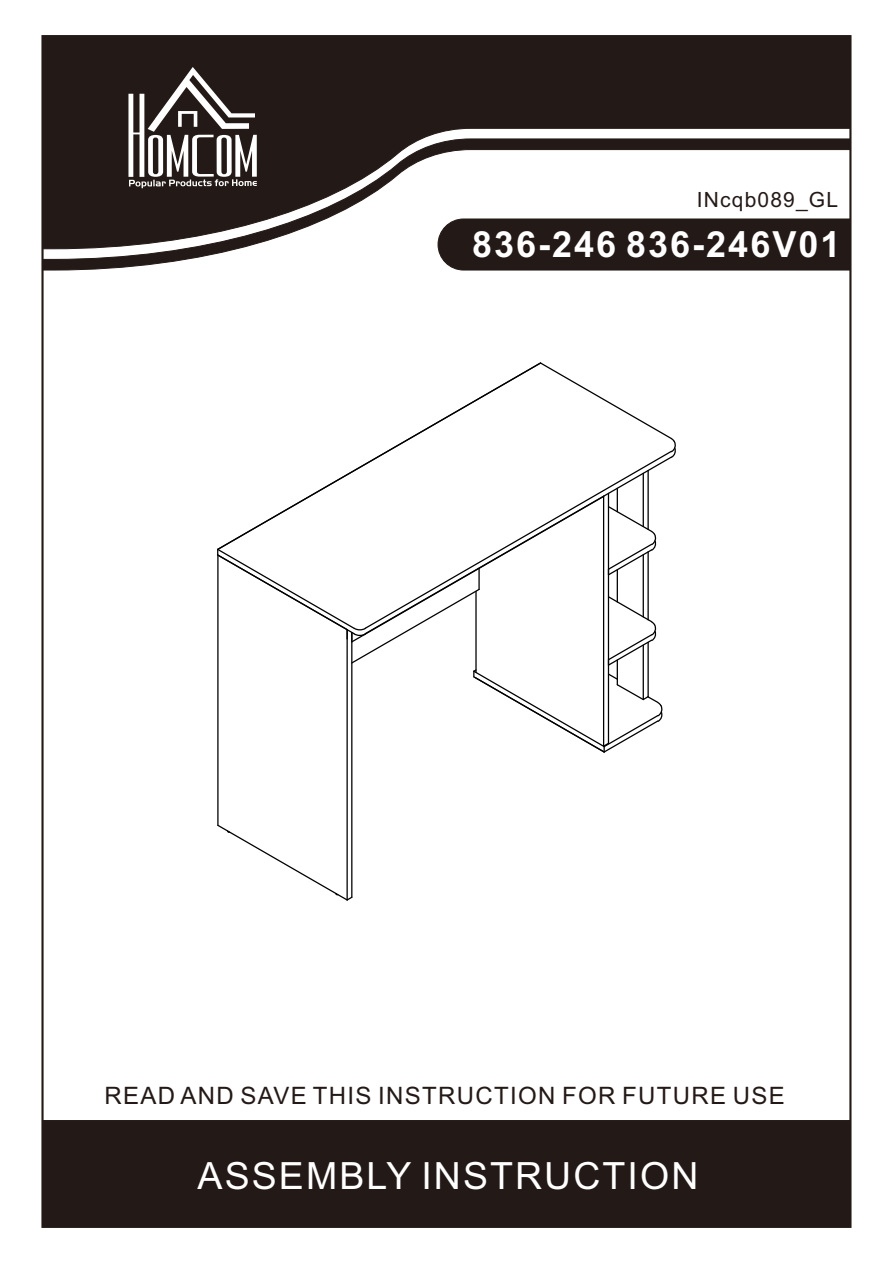
<style>
.page{position:relative;width:893px;height:1263px;background:#fff}
.page>*{position:absolute;margin:0;border:0;box-sizing:border-box;transform-origin:0 0}
.t1{font:37.5px "Arial";letter-spacing:.055em;color:#fff}
.t2{font:700 36px "Arial";letter-spacing:.055em;color:#fff}
.t3{font:24px "Arial";letter-spacing:.055em;color:#231916}
.t4{font:21px "Arial";letter-spacing:.055em;color:#231916}
</style>
<div class="page">
<div style="left:42px;top:1120px;width:809px;height:108px;background:#231916"></div>
<div style="left:42px;top:35px;width:809px;height:103px;background:#231916"></div>
<svg style="left:42px;top:138px;width:809px;height:133px"></svg>
<svg style="left:128px;top:67px;width:129px;height:121px"></svg>
<div style="left:437px;top:218px;width:414px;height:53px;background:#231916"></div>
<svg style="left:607px;top:459px;width:63px;height:29px"></svg>
<svg style="left:323px;top:363px;width:216px;height:125px"></svg>
<svg style="left:539px;top:362px;width:137px;height:97px"></svg>
<hr style="left:647px;top:470px;width:2px;height:59px;background:#000">
<hr style="left:643px;top:473px;width:1px;height:53px;background:#000">
<hr style="left:217px;top:555px;width:2px;height:270px;background:#000">
<hr style="left:346px;top:630px;width:2px;height:270px;background:#000">
<hr style="left:351px;top:632px;width:1px;height:265px;background:#000">
<svg style="left:217px;top:824px;width:136px;height:77px"></svg>
<svg style="left:217px;top:488px;width:446px;height:266px"></svg>
<p class="t4" style="left:697px;top:192px;width:143px">INcqb089_GL</p>
<h2 class="t2" style="left:472px;top:231px;width:370px">836-246 836-246V01</h2>
<p class="t3" style="left:104px;top:1086px;width:682px">READ AND SAVE THIS INSTRUCTION FOR FUTURE USE</p>
<h1 class="t1" style="left:198px;top:1162px;width:502px">ASSEMBLY INSTRUCTION</h1>
</div>
